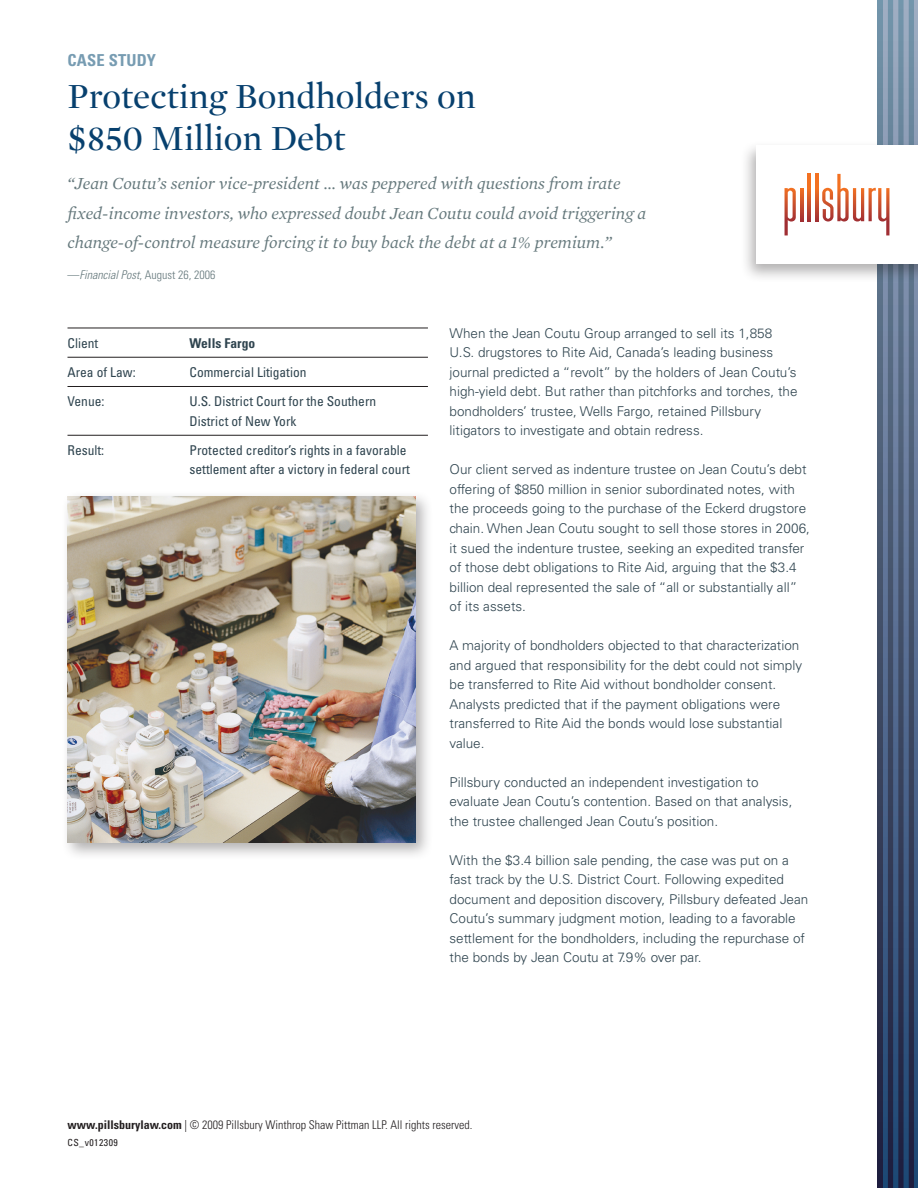
<style>
.page{position:relative;width:918px;height:1188px;background:#fff}
.page>*{position:absolute;margin:0;border:0;box-sizing:border-box;transform-origin:0 0}
.t1{font:36px/42px "Mercury Display";color:#07406e}
.quote{font:italic 17.25px/29.2px "Mercury Text G1";color:#65787c}
.t2{font:700 condensed 16.5px "Univers LT Std";letter-spacing:.01em;color:#779cb2}
.body_text{font:300 13.5px/19.5px "Univers LT Std";color:#2f444f}
.Table{font:condensed 13.5px/19.5px "Univers LT Std";color:#2f444f}
.Table-2{font:700 condensed 13.5px "Univers LT Std";color:#2f444f}
.Tiny_Legal_Copy{font:300 condensed 12px "Univers LT Std";color:#231f20}
.quote_attribution{font:300 condensed 12px "Univers LT Std";color:#65787c}
.Tiny_Legal_Copy-2{font:condensed 9.75px "Univers LT Std";letter-spacing:.05em;color:#231f20}
.s1{font-style:italic}
.s2{font-weight:700}
</style>
<div class="page">
<div style="left:60px;top:489px;width:373px;height:371px;background:#231f20;opacity:.35"></div>
<img style="left:68px;top:497px;width:347px;height:346px">
<hr style="left:68px;top:328px;width:360px;height:1px;background:#231f20">
<hr style="left:68px;top:357px;width:360px;height:1px;background:#231f20">
<hr style="left:68px;top:386px;width:360px;height:1px;background:#231f20">
<hr style="left:68px;top:435px;width:360px;height:1px;background:#231f20">
<svg style="left:914px;top:0;width:4px;height:1188px;background:#587094"></svg>
<svg style="left:904px;top:0;width:5px;height:1188px;background:#576f92"></svg>
<svg style="left:893px;top:0;width:5px;height:1188px;background:#576f93"></svg>
<svg style="left:909px;top:0;width:5px;height:1188px;background:#424f69"></svg>
<svg style="left:898px;top:0;width:6px;height:1188px;background:#44536f"></svg>
<div style="left:740px;top:140px;width:178px;height:143px;background:#231f20;opacity:.35"></div>
<div style="left:756px;top:146px;width:162px;height:118px;background:#fff"></div>
<svg style="left:815px;top:174px;width:3px;height:47px"></svg>
<svg style="left:808px;top:174px;width:3px;height:47px"></svg>
<svg style="left:800px;top:188px;width:3px;height:33px"></svg>
<svg style="left:785px;top:188px;width:11px;height:47px"></svg>
<svg style="left:822px;top:0;width:71px;height:1188px"></svg>
<p class="t2" style="left:68px;top:50px;width:90px">CASE STUDY</p>
<p class="t1" style="left:68px;top:74px;width:410px">Protecting Bondholders on $850 Million Debt</p>
<p class="quote" style="left:68px;top:168px;width:580px">“Jean Coutu’s senior vice-president ... was peppered with questions from irate fixed-income investors, who expressed doubt Jean Coutu could avoid triggering a change-of-control measure forcing it to buy back the debt at a 1% premium.”</p>
<p class="quote_attribution" style="left:68px;top:268px;width:149px">—<span class="s1">Financial Post</span>, August 26, 2006</p>
<p class="Table" style="left:68px;top:333px;width:32px">Client</p>
<p class="Table-2" style="left:190px;top:335px;width:67px">Wells Fargo</p>
<p class="Table" style="left:68px;top:362px;width:70px">Area of Law:</p>
<p class="Table" style="left:190px;top:362px;width:118px">Commercial Litigation</p>
<p class="Table" style="left:68px;top:391px;width:39px">Venue:</p>
<p class="Table" style="left:190px;top:391px;width:188px">U.S. District Court for the Southern<br>District of New York</p>
<p class="Table" style="left:68px;top:440px;width:38px">Result:</p>
<p class="Table" style="left:190px;top:440px;width:222px">Protected creditor’s rights in a favorable settlement after a victory in federal court</p>
<p class="body_text" style="left:450px;top:323px;width:349px">When the Jean Coutu Group arranged to sell its 1,858<br>U.S. drugstores to Rite Aid, Canada’s leading business journal predicted a “revolt” by the holders of Jean Coutu’s high-yield debt. But rather than pitchforks and torches, the bondholders’ trustee, Wells Fargo, retained Pillsbury litigators to investigate and obtain redress.</p>
<p class="body_text" style="left:450px;top:460px;width:362px">Our client served as indenture trustee on Jean Coutu’s debt offering of $850 million in senior subordinated notes, with the proceeds going to the purchase of the Eckerd drugstore chain. When Jean Coutu sought to sell those stores in 2006, it sued the indenture trustee, seeking an expedited transfer of those debt obligations to Rite Aid, arguing that the $3.4 billion deal represented the sale of “all or substantially all” of its assets.</p>
<p class="body_text" style="left:450px;top:636px;width:354px">A majority of bondholders objected to that characterization and argued that responsibility for the debt could not simply be transferred to Rite Aid without bondholder consent.<br>Analysts predicted that if the payment obligations were transferred to Rite Aid the bonds would lose substantial value.</p>
<p class="body_text" style="left:450px;top:772px;width:344px">Pillsbury conducted an independent investigation to evaluate Jean Coutu’s contention. Based on that analysis, the trustee challenged Jean Coutu’s position.</p>
<p class="body_text" style="left:450px;top:850px;width:360px">With the $3.4 billion sale pending, the case was put on a fast track by the U.S. District Court. Following expedited document and deposition discovery, Pillsbury defeated Jean Coutu’s summary judgment motion, leading to a favorable settlement for the bondholders, including the repurchase of the bonds by Jean Coutu at 7.9% over par.</p>
<p class="Tiny_Legal_Copy" style="left:68px;top:1118px;width:406px"><span class="s2">www.pillsburylaw.com</span> | © 2009 Pillsbury Winthrop Shaw Pittman LLP. All rights reserved.</p>
<p class="Tiny_Legal_Copy-2" style="left:68px;top:1136px;width:52px">CS_v012309</p>
</div>
